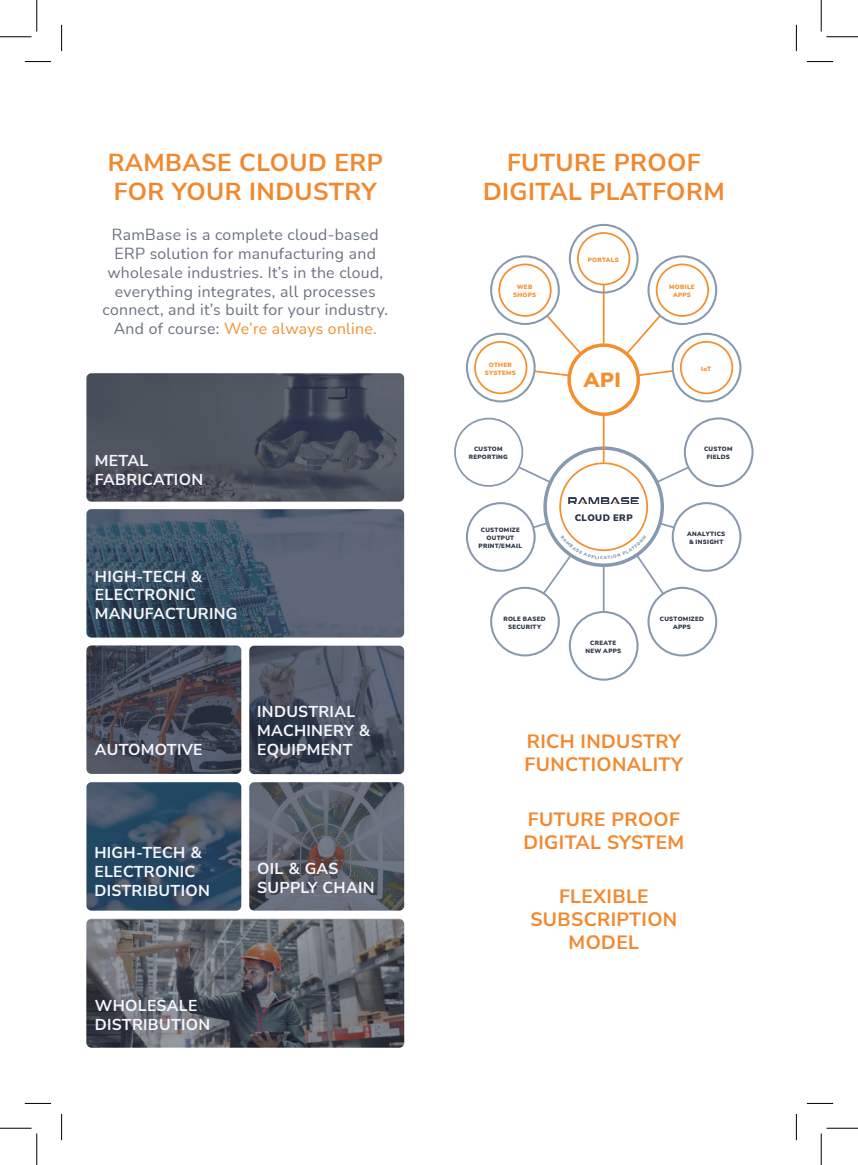
<style>
.page{position:relative;width:858px;height:1165px;background:#fff}
.page>*{position:absolute;margin:0;border:0;box-sizing:border-box;transform-origin:0 0}
.t1{font:700 24.5px/29.4px "Nunito Sans";letter-spacing:.02em;color:#f2882e}
.erp_orange_circle{font:900 20.47px "Nunito Sans";color:#f38f2f}
.t2{font:700 19.25px "Nunito Sans";letter-spacing:.02em;color:#f2882e}
.t3{font:15.75px "Nunito Sans";letter-spacing:.02em;color:#6a7180}
.t4{font:700 15.75px "Nunito Sans";letter-spacing:.02em;color:#f4f6fb}
.t5{font:15.75px "Nunito Sans";letter-spacing:.02em;color:#f38f2f}
.t6{font:900 9.28px "Nunito Sans";letter-spacing:.05em;color:#283344}
.erp_orange_circle-2{font:900 6.12px/8.2px "Nunito Sans";letter-spacing:.05em;color:#283344;text-align:center}
.erp_orange{font:900 6.12px "Nunito Sans";letter-spacing:.045em;color:#f38f2f}
.s1{color:#6a7180}
</style>
<div class="page">
<svg style="left:86px;top:919px;width:318px;height:128px;background:#5d5f65"></svg>
<img style="left:86px;top:782px;width:155px;height:129px">
<img style="left:86px;top:509px;width:318px;height:128px">
<img style="left:86px;top:373px;width:318px;height:129px">
<img style="left:249px;top:646px;width:155px;height:128px">
<img style="left:86px;top:645px;width:155px;height:129px">
<img style="left:249px;top:782px;width:155px;height:129px">
<hr style="left:602px;top:285px;width:2px;height:58px;background:#f38f2f">
<svg style="left:624px;top:313px;width:38px;height:43px"></svg>
<svg style="left:544px;top:313px;width:38px;height:42px"></svg>
<svg style="left:638px;top:369px;width:37px;height:8px"></svg>
<svg style="left:534px;top:369px;width:33px;height:8px"></svg>
<div style="left:490px;top:255px;width:69px;height:70px;border:2px solid #8799ae;border-radius:50%"></div>
<div style="left:498px;top:264px;width:53px;height:53px;border:2px solid #f38f2f;border-radius:50%"></div>
<div style="left:568px;top:224px;width:70px;height:70px;border:2px solid #8799ae;border-radius:50%"></div>
<div style="left:577px;top:232px;width:53px;height:53px;border:2px solid #f38f2f;border-radius:50%"></div>
<div style="left:647px;top:255px;width:70px;height:70px;border:2px solid #8799ae;border-radius:50%"></div>
<div style="left:655px;top:264px;width:53px;height:53px;border:2px solid #f38f2f;border-radius:50%"></div>
<div style="left:466px;top:333px;width:69px;height:69px;border:2px solid #8799ae;border-radius:50%"></div>
<div style="left:474px;top:341px;width:53px;height:53px;border:2px solid #f38f2f;border-radius:50%"></div>
<div style="left:671px;top:333px;width:70px;height:69px;border:2px solid #8799ae;border-radius:50%"></div>
<div style="left:679px;top:341px;width:54px;height:53px;border:2px solid #f38f2f;border-radius:50%"></div>
<div style="left:567px;top:343px;width:72px;height:73px;border:4px solid #f38f2f;border-radius:50%"></div>
<hr style="left:602px;top:564px;width:2px;height:48px;background:#8799ae">
<svg style="left:516px;top:465px;width:37px;height:20px"></svg>
<svg style="left:654px;top:465px;width:35px;height:20px"></svg>
<div style="left:543px;top:446px;width:120px;height:121px;border:4px solid #8799ae;border-radius:50%"></div>
<div style="left:559px;top:462px;width:89px;height:89px;border:2px solid #f38f2f;border-radius:50%"></div>
<hr style="left:602px;top:416px;width:2px;height:47px;background:#f38f2f">
<div style="left:454px;top:418px;width:69px;height:69px;border:2px solid #8799ae;border-radius:50%"></div>
<div style="left:466px;top:502px;width:69px;height:70px;border:2px solid #8799ae;border-radius:50%"></div>
<div style="left:490px;top:587px;width:69px;height:69px;border:2px solid #8799ae;border-radius:50%"></div>
<div style="left:568px;top:611px;width:70px;height:70px;border:2px solid #8799ae;border-radius:50%"></div>
<div style="left:683px;top:417px;width:70px;height:70px;border:2px solid #8799ae;border-radius:50%"></div>
<div style="left:671px;top:502px;width:70px;height:70px;border:2px solid #8799ae;border-radius:50%"></div>
<div style="left:647px;top:587px;width:70px;height:69px;border:2px solid #8799ae;border-radius:50%"></div>
<img style="left:568px;top:498px;width:70px;height:6px">
<svg style="left:25px;top:61px;width:26px;height:1px"></svg>
<svg style="left:806px;top:61px;width:26px;height:1px"></svg>
<svg style="left:25px;top:1103px;width:26px;height:1px"></svg>
<svg style="left:806px;top:1103px;width:26px;height:1px"></svg>
<svg style="left:61px;top:25px;width:1px;height:26px"></svg>
<svg style="left:61px;top:1114px;width:1px;height:26px"></svg>
<svg style="left:795px;top:25px;width:1px;height:26px"></svg>
<svg style="left:795px;top:1114px;width:1px;height:26px"></svg>
<hr style="left:0;top:36px;width:32px;height:1px;background:#000">
<hr style="left:826px;top:36px;width:31px;height:1px;background:#000">
<hr style="left:0;top:1128px;width:32px;height:1px;background:#000">
<hr style="left:826px;top:1128px;width:31px;height:1px;background:#000">
<hr style="left:36px;top:0;width:1px;height:32px;background:#000">
<hr style="left:36px;top:1133px;width:1px;height:32px;background:#000">
<hr style="left:820px;top:0;width:1px;height:32px;background:#000">
<hr style="left:820px;top:1133px;width:1px;height:32px;background:#000">
<svg style="left:531px;top:521px;width:144px;height:75px"></svg>
<p class="t1" style="left:108px;top:146px;width:276px">RAMBASE CLOUD ERP<br>FOR YOUR INDUSTRY</p>
<p class="t3" style="left:112px;top:223px;width:268px">RamBase is a complete cloud-based</p>
<p class="t3" style="left:115px;top:242px;width:263px">ERP solution for manufacturing and</p>
<p class="t3" style="left:107px;top:261px;width:277px">wholesale industries. It’s in the cloud,</p>
<p class="t3" style="left:115px;top:280px;width:262px">everything integrates, all processes</p>
<p class="t3" style="left:102px;top:299px;width:287px">connect, and it’s built for your industry.</p>
<p class="t5" style="left:114px;top:318px;width:264px"><span class="s1">And of course:</span> We’re always online.</p>
<p class="t4" style="left:95px;top:450px;width:55px">METAL</p>
<p class="t4" style="left:95px;top:469px;width:110px">FABRICATION</p>
<p class="t4" style="left:95px;top:565px;width:109px">HIGH-TECH &amp;</p>
<p class="t4" style="left:95px;top:584px;width:102px">ELECTRONIC</p>
<p class="t4" style="left:95px;top:603px;width:144px">MANUFACTURING</p>
<p class="t4" style="left:257px;top:701px;width:99px">INDUSTRIAL</p>
<p class="t4" style="left:257px;top:719px;width:114px">MACHINERY &amp;</p>
<p class="t4" style="left:95px;top:738px;width:109px">AUTOMOTIVE</p>
<p class="t4" style="left:257px;top:738px;width:97px">EQUIPMENT</p>
<p class="t4" style="left:94px;top:841px;width:109px">HIGH-TECH &amp;</p>
<p class="t4" style="left:94px;top:860px;width:102px">ELECTRONIC</p>
<p class="t4" style="left:94px;top:879px;width:117px">DISTRIBUTION</p>
<p class="t4" style="left:95px;top:994px;width:104px">WHOLESALE</p>
<p class="t4" style="left:95px;top:1013px;width:117px">DISTRIBUTION</p>
<p class="t4" style="left:257px;top:857px;width:83px">OIL &amp; GAS</p>
<p class="t4" style="left:257px;top:876px;width:119px">SUPPLY CHAIN</p>
<p class="t1" style="left:507px;top:146px;width:195px">FUTURE PROOF</p>
<p class="t1" style="left:483px;top:176px;width:243px">DIGITAL PLATFORM</p>
<p class="erp_orange" style="left:587px;top:255px;width:33px">PORTALS</p>
<p class="erp_orange" style="left:516px;top:283px;width:17px">WEB</p>
<p class="erp_orange" style="left:513px;top:291px;width:25px">SHOPS</p>
<p class="erp_orange" style="left:669px;top:283px;width:27px">MOBILE</p>
<p class="erp_orange" style="left:672px;top:291px;width:19px">APPS</p>
<p class="erp_orange" style="left:488px;top:360px;width:25px">OTHER</p>
<p class="erp_orange" style="left:485px;top:368px;width:32px">SYSTEMS</p>
<p class="erp_orange_circle" style="left:583px;top:365px;width:38px">API</p>
<p class="erp_orange" style="left:701px;top:364px;width:11px">loT</p>
<p class="erp_orange_circle-2" style="left:474px;top:445px;width:30px">CUSTOM</p>
<p class="erp_orange_circle-2" style="left:468px;top:453px;width:41px">REPORTING</p>
<p class="erp_orange_circle-2" style="left:703px;top:445px;width:30px">CUSTOM</p>
<p class="erp_orange_circle-2" style="left:706px;top:453px;width:25px">FIELDS</p>
<h1 class="t6" style="left:574px;top:511px;width:59px">CLOUD ERP</h1>
<p class="erp_orange_circle-2" style="left:480px;top:525px;width:41px">CUSTOMIZE</p>
<p class="erp_orange_circle-2" style="left:486px;top:534px;width:29px">OUTPUT</p>
<p class="erp_orange_circle-2" style="left:478px;top:542px;width:45px">PRINT/EMAIL</p>
<p class="erp_orange_circle-2" style="left:687px;top:529px;width:40px">ANALYTICS</p>
<p class="erp_orange_circle-2" style="left:688px;top:538px;width:36px">&amp; INSIGHT</p>
<p class="erp_orange_circle-2" style="left:503px;top:614px;width:44px">ROLE BASED<br>SECURITY</p>
<p class="erp_orange_circle-2" style="left:659px;top:614px;width:46px">CUSTOMIZED</p>
<p class="erp_orange_circle-2" style="left:672px;top:622px;width:19px">APPS</p>
<p class="erp_orange_circle-2" style="left:590px;top:638px;width:27px">CREATE</p>
<p class="erp_orange_circle-2" style="left:585px;top:646px;width:37px">NEW APPS</p>
<p class="t2" style="left:526px;top:727px;width:155px">RICH INDUSTRY</p>
<p class="t2" style="left:524px;top:750px;width:160px">FUNCTIONALITY</p>
<p class="t2" style="left:527px;top:806px;width:154px">FUTURE PROOF</p>
<p class="t2" style="left:523px;top:829px;width:162px">DIGITAL SYSTEM</p>
<p class="t2" style="left:559px;top:882px;width:91px">FLEXIBLE</p>
<p class="t2" style="left:530px;top:906px;width:148px">SUBSCRIPTION</p>
<p class="t2" style="left:568px;top:929px;width:72px">MODEL</p>
</div>
